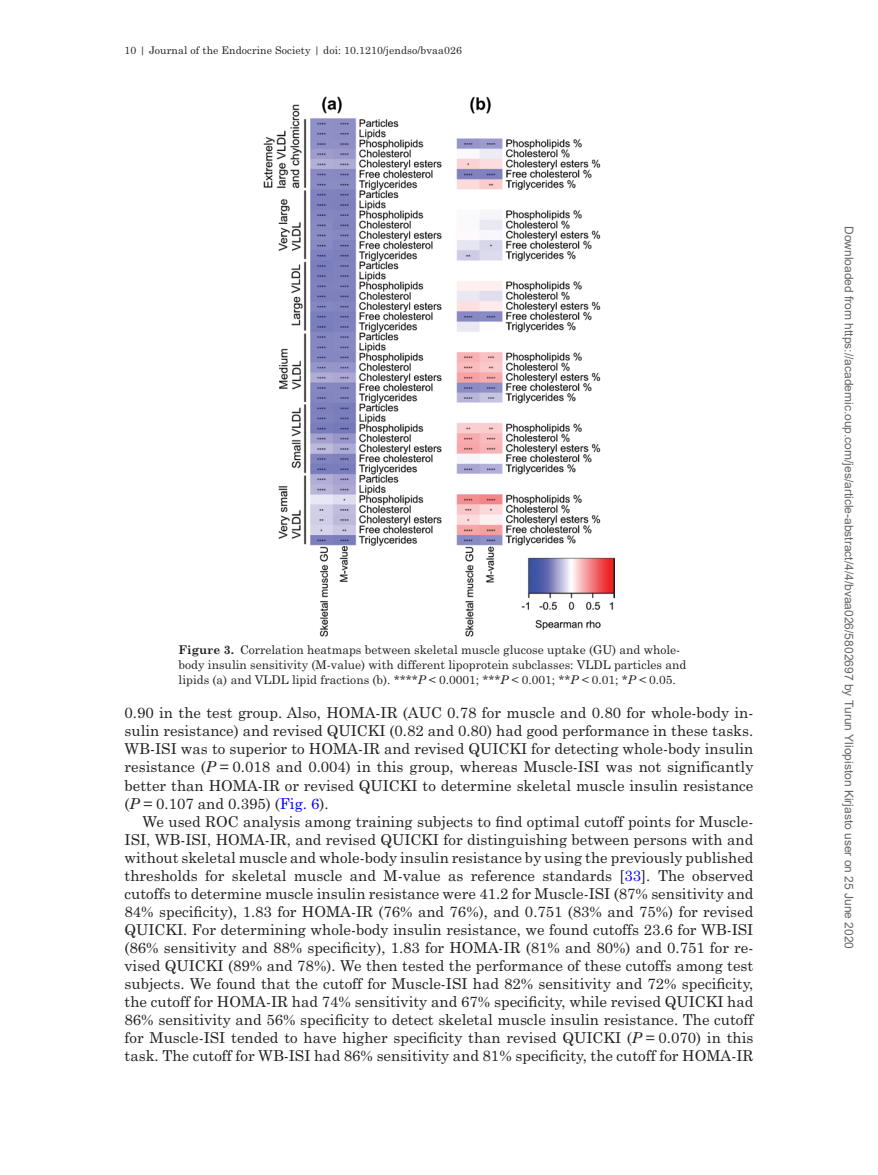
<style>
.page{position:relative;width:878px;height:1175px;background:#fff}
.page>*{position:absolute;margin:0;border:0;box-sizing:border-box;transform-origin:0 0}
.t1{font:15px/18px "Century Schoolbook Std";color:#231f20;text-align:justify}
.t2{font:12px/15px "Century Schoolbook Std";color:#231f20}
.t3{font:12px "Arial";color:#666}
.t4{font:10.5px "Century Schoolbook Std";letter-spacing:.01em;color:#231f20}
.s1{font-weight:700}
.s2{font-style:italic}
.s3{color:#00f}
</style>
<div class="page">
<img style="left:263px;top:96px;width:351px;height:540px">
<p class="t4" style="left:124px;top:44px;width:339px">10 | Journal of the Endocrine Society | doi: 10.1210/jendso/bvaa026</p>
<p class="t2" style="left:178px;top:641px;width:509px"><span class="s1">Figure 3.</span> Correlation heatmaps between skeletal muscle glucose uptake (GU) and whole&shy;body insulin sensitivity (M-value) with different lipoprotein subclasses: VLDL particles and lipids (a) and VLDL lipid fractions (b). ****<span class="s2">P</span> &lt; 0.0001; ***<span class="s2">P</span> &lt; 0.001; **<span class="s2">P</span> &lt; 0.01; *<span class="s2">P</span> &lt; 0.05.</p>
<p class="t1" style="left:124px;top:703px;width:630px">0.90 in the test group. Also, HOMA-IR (AUC 0.78 for muscle and 0.80 for whole-body in&shy;sulin resistance) and revised QUICKI (0.82 and 0.80) had good performance in these tasks.<br>WB-ISI was to superior to HOMA-IR and revised QUICKI for detecting whole-body insulin resistance (<span class="s2">P</span> = 0.018 and 0.004) in this group, whereas Muscle-ISI was not significantly better than HOMA-IR or revised QUICKI to determine skeletal muscle insulin resistance (<span class="s2">P</span> = 0.107 and 0.395) (<span class="s3">Fig. 6</span>).</p>
<p class="t1" style="left:124px;top:811px;width:630px;text-indent:18px">We used ROC analysis among training subjects to find optimal cutoff points for Muscle-ISI, WB-ISI, HOMA-IR, and revised QUICKI for distinguishing between persons with and without skeletal muscle and whole-body insulin resistance by using the previously published thresholds for skeletal muscle and M-value as reference standards [<span class="s3">33</span>]. The observed cutoffs to determine muscle insulin resistance were 41.2 for Muscle-ISI (87% sensitivity and 84% specificity), 1.83 for HOMA-IR (76% and 76%), and 0.751 (83% and 75%) for revised QUICKI. For determining whole-body insulin resistance, we found cutoffs 23.6 for WB-ISI (86% sensitivity and 88% specificity), 1.83 for HOMA-IR (81% and 80%) and 0.751 for re&shy;vised QUICKI (89% and 78%). We then tested the performance of these cutoffs among test subjects. We found that the cutoff for Muscle-ISI had 82% sensitivity and 72% specificity, the cutoff for HOMA-IR had 74% sensitivity and 67% specificity, while revised QUICKI had 86% sensitivity and 56% specificity to detect skeletal muscle insulin resistance. The cutoff for Muscle-ISI tended to have higher specificity than revised QUICKI (<span class="s2">P</span> = 0.070) in this task. The cutoff for WB-ISI had 86% sensitivity and 81% specificity, the cutoff for HOMA-IR</p>
<p class="t3" style="left:853px;top:226px;width:724px;rotate:90deg">Downloaded from https://academic.oup.com/jes/article-abstract/4/4/bvaa026/5802697 by Turun Yliopiston Kirjasto user on 25 June 2020</p>
</div>
